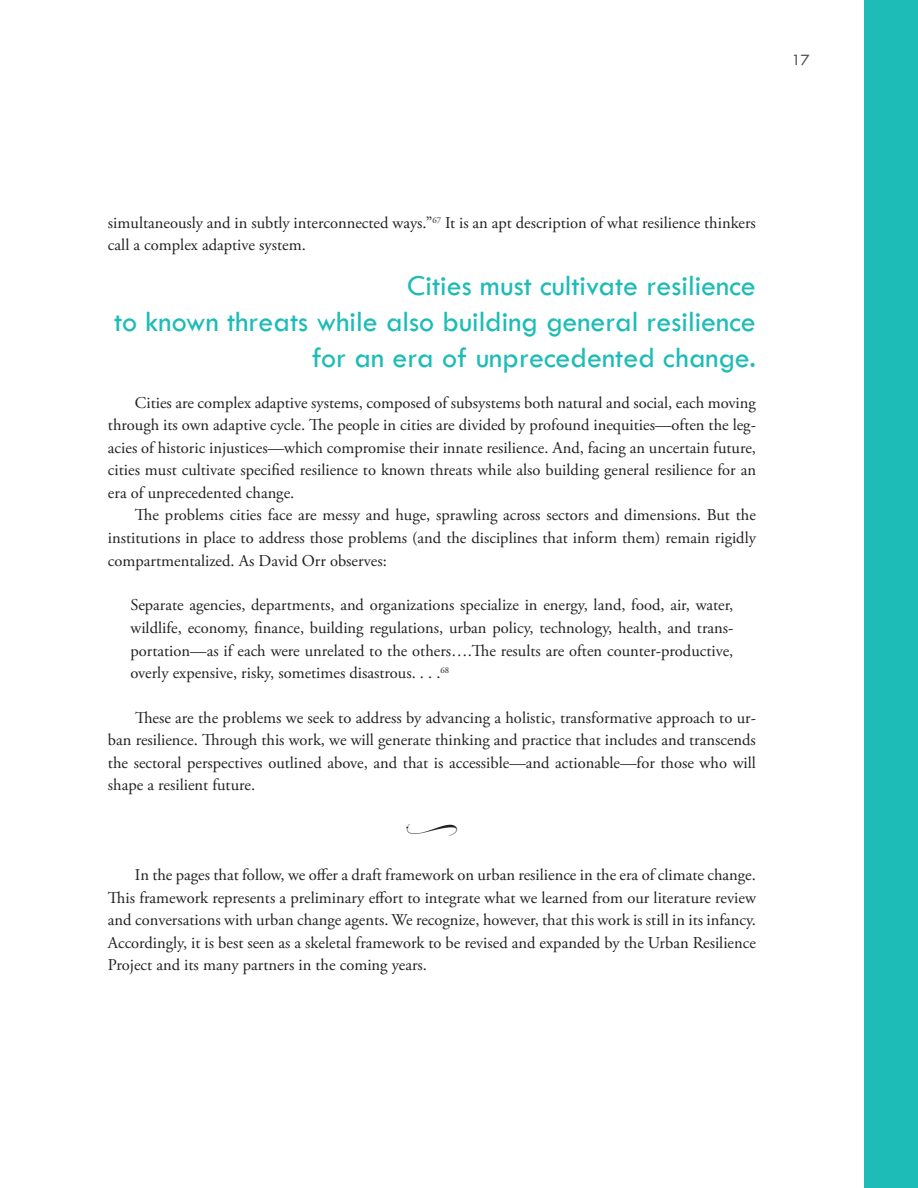
<style>
.page{position:relative;width:918px;height:1188px;background:#fff}
.page>*{position:absolute;margin:0;border:0;box-sizing:border-box;transform-origin:0 0}
.Pullquote2{font:30px/36px "Tw Cen";color:#1dbcb6;text-align:right}
.txt_indent{font:16.5px/22.5px "Adobe Garamond Pro";color:#231f20;text-align:justify}
.Block_quote{font:16.5px/22.5px "Adobe Garamond Pro";color:#231f20;text-align:justify}
.t1{font:16.5px "Tw Cen";color:#57585a}
</style>
<div class="page">
<div style="left:864px;top:0;width:54px;height:1188px;background:#1dbcb6"></div>
<p class="t1" style="left:792px;top:50px;width:20px">17</p>
<p class="txt_indent" style="left:108px;top:212px;width:649px">simultaneously and in subtly interconnected ways.”<sup>67</sup> It is an apt description of what resilience thinkers call a complex adaptive system.</p>
<p class="Pullquote2" style="left:114px;top:267px;width:643px">Cities must cultivate resilience<br>to known threats while also building general resilience for an era of unprecedented change.</p>
<p class="txt_indent" style="left:108px;top:392px;width:650px;text-indent:27px">Cities are complex adaptive systems, composed of subsystems both natural and social, each moving through its own adaptive cycle. The people in cities are divided by profound inequities—often the leg&shy;acies of historic injustices—which compromise their innate resilience. And, facing an uncertain future, cities must cultivate specified resilience to known threats while also building general resilience for an era of unprecedented change.</p>
<p class="txt_indent" style="left:108px;top:505px;width:650px;text-indent:27px">The problems cities face are messy and huge, sprawling across sectors and dimensions. But the institutions in place to address those problems (and the disciplines that inform them) remain rigidly compartmentalized. As David Orr observes:</p>
<p class="Block_quote" style="left:130px;top:595px;width:605px">Separate agencies, departments, and organizations specialize in energy, land, food, air, water, wildlife, economy, finance, building regulations, urban policy, technology, health, and trans&shy;portation—as if each were unrelated to the others….The results are often counter-productive, overly expensive, risky, sometimes disastrous. . . .<sup>68</sup></p>
<p class="txt_indent" style="left:108px;top:707px;width:650px;text-indent:27px">These are the problems we seek to address by advancing a holistic, transformative approach to ur&shy;ban resilience. Through this work, we will generate thinking and practice that includes and transcends the sectoral perspectives outlined above, and that is accessible—and actionable—for those who will shape a resilient future.</p>
<p class="txt_indent" style="left:108px;top:865px;width:650px;text-indent:27px">In the pages that follow, we offer a draft framework on urban resilience in the era of climate change.<br>This framework represents a preliminary effort to integrate what we learned from our literature review and conversations with urban change agents. We recognize, however, that this work is still in its infancy.<br>Accordingly, it is best seen as a skeletal framework to be revised and expanded by the Urban Resilience Project and its many partners in the coming years.</p>
</div>
